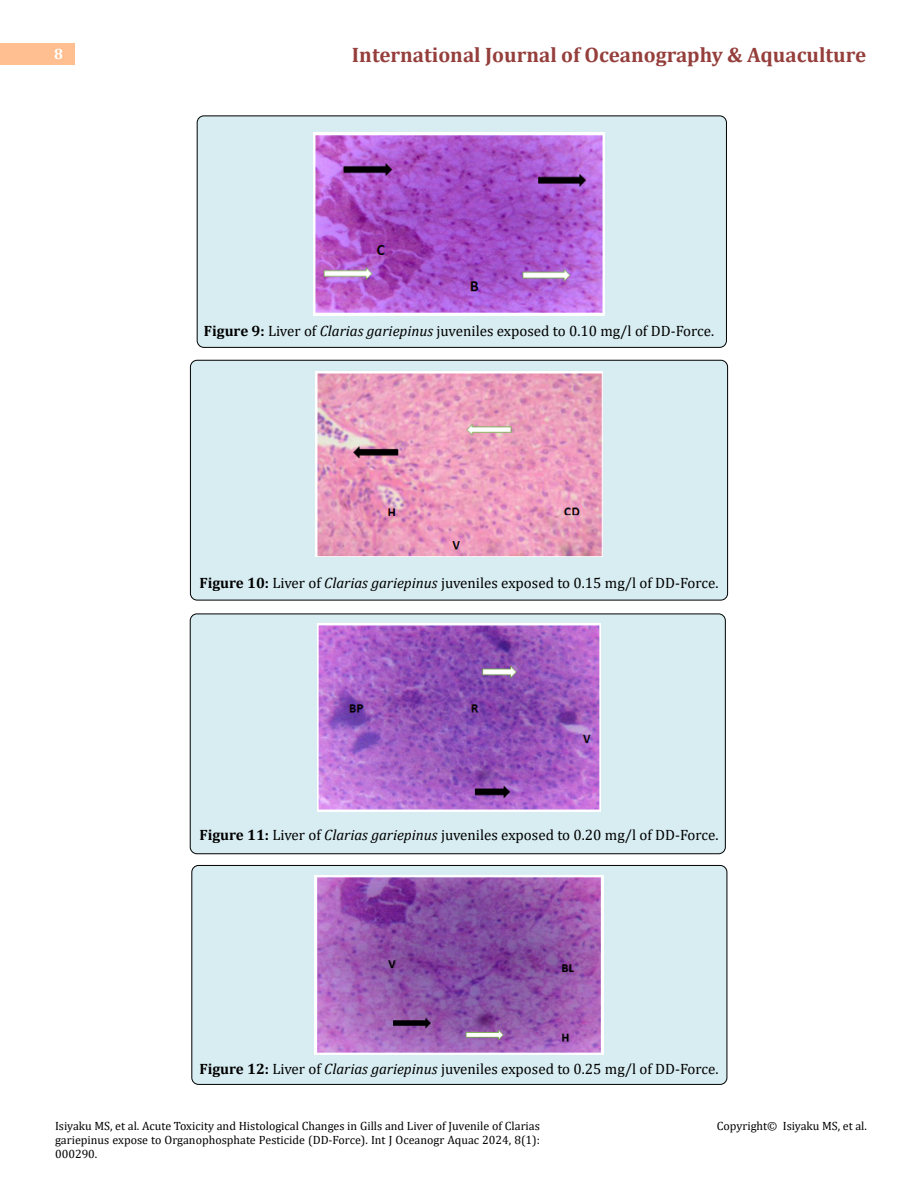
<style>
.page{position:relative;width:918px;height:1188px;background:#fff}
.page>*{position:absolute;margin:0;border:0;box-sizing:border-box;transform-origin:0 0}
.t1{font:700 21px "Cambria";color:#953f3c}
.t2{font:15px "Cambria";color:#000}
.t3{font:700 15px "Cambria";color:#fff}
.t4{font:12px/14.4px "Cambria";color:#000;text-align:justify}
.s1{font-weight:700}
.s2{font-style:italic}
</style>
<div class="page">
<div style="left:0;top:43px;width:75px;height:21px;background:#ffbf91"></div>
<div style="left:192px;top:865px;width:535px;height:219px;background:#d8edf2;border-radius:7px"></div>
<div style="left:191px;top:865px;width:536px;height:220px;border:1px solid #000;border-radius:7px"></div>
<div style="left:190px;top:614px;width:535px;height:240px;background:#d8edf2;border-radius:7px"></div>
<div style="left:190px;top:614px;width:536px;height:240px;border:1px solid #000;border-radius:7px"></div>
<div style="left:190px;top:360px;width:538px;height:240px;background:#d8edf2;border-radius:7px"></div>
<div style="left:190px;top:360px;width:538px;height:240px;border:1px solid #000;border-radius:7px"></div>
<div style="left:197px;top:116px;width:529px;height:231px;background:#d8edf2;border-radius:7px"></div>
<div style="left:197px;top:116px;width:530px;height:232px;border:1px solid #000;border-radius:7px"></div>
<img style="left:313px;top:132px;width:292px;height:184px">
<img style="left:315px;top:372px;width:288px;height:184px">
<img style="left:317px;top:624px;width:284px;height:188px">
<img style="left:315px;top:876px;width:288px;height:179px">
<p class="t3" style="left:54px;top:44px;width:10px">8</p>
<h1 class="t1" style="left:352px;top:40px;width:516px">International Journal of Oceanography &amp; Aquaculture</h1>
<p class="t2" style="left:204px;top:322px;width:512px"><span class="s1">Figure 9:</span> Liver of <span class="s2">Clarias gariepinus</span> juveniles exposed to 0.10 mg/l of DD-Force.</p>
<p class="t2" style="left:199px;top:574px;width:521px"><span class="s1">Figure 10:</span> Liver of <span class="s2">Clarias gariepinus</span> juveniles exposed to 0.15 mg/l of DD-Force.</p>
<p class="t2" style="left:199px;top:826px;width:521px"><span class="s1">Figure 11:</span> Liver of <span class="s2">Clarias gariepinus</span> juveniles exposed to 0.20 mg/l of DD-Force.</p>
<p class="t2" style="left:199px;top:1060px;width:521px"><span class="s1">Figure 12:</span> Liver of <span class="s2">Clarias gariepinus</span> juveniles exposed to 0.25 mg/l of DD-Force.</p>
<p class="t4" style="left:55px;top:1118px;width:486px">Isiyaku MS, et al. Acute Toxicity and Histological Changes in Gills and Liver of Juvenile of Clarias gariepinus expose to Organophosphate Pesticide (DD-Force). Int J Oceanogr Aquac 2024, 8(1):<br>000290.</p>
<p class="t4" style="left:717px;top:1118px;width:152px">Copyright© Isiyaku MS, et al.</p>
</div>
